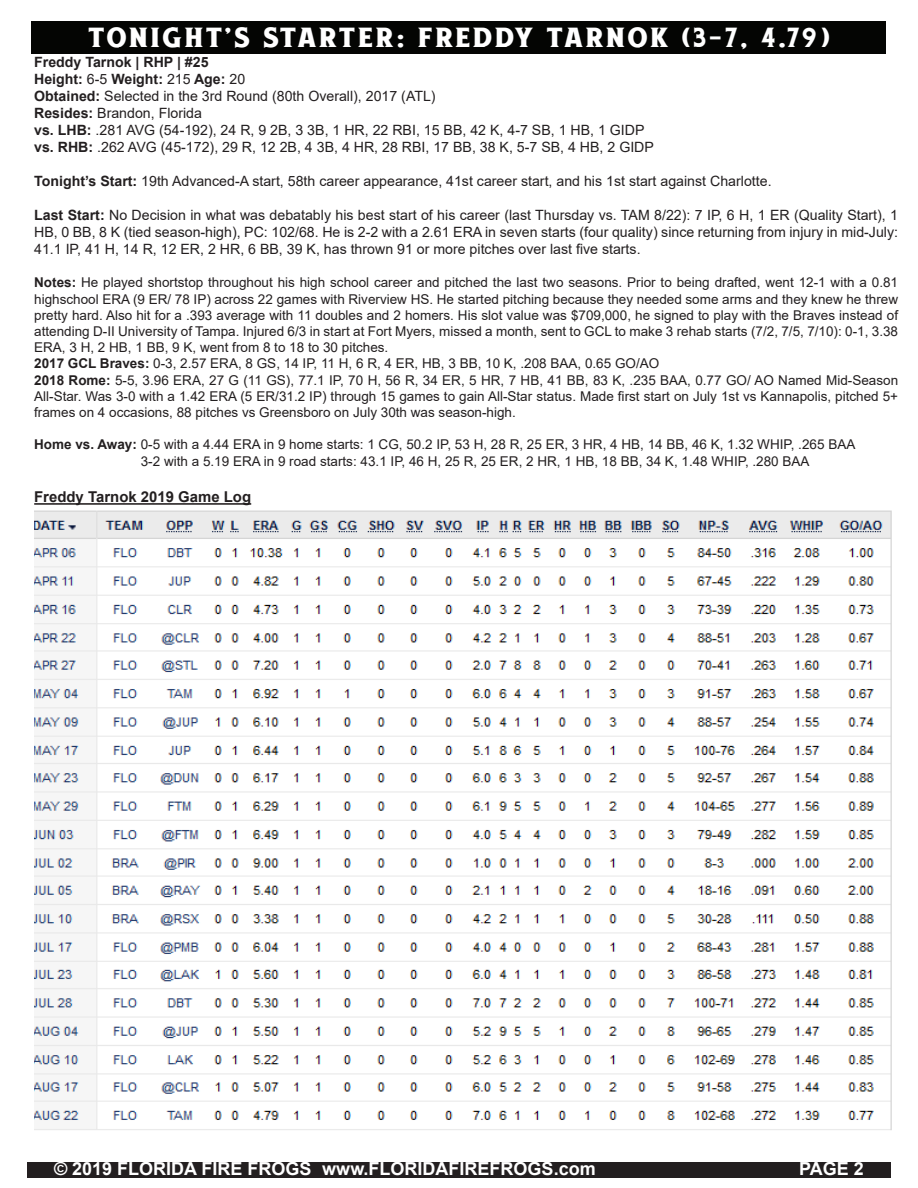
<style>
.page{position:relative;width:918px;height:1188px;background:#fff}
.page>*{position:absolute;margin:0;border:0;box-sizing:border-box;transform-origin:0 0}
.t1{font:37.5px "Fire Frogs";letter-spacing:.075em;color:#fff}
.t2{font:700 18px "Arial";color:#fff}
.t3{font:700 14.85px "Arial";color:#231f20}
.t4{font:14.1px/17px "Arial";color:#231f20;text-align:justify}
.t5{font:700 14.1px "Arial";color:#231f20}
.t6{font:13.5px/16.2px "Arial";color:#231f20;text-align:justify}
.s1{font-weight:400}
.s2{font-weight:700}
</style>
<div class="page">
<div style="left:27px;top:1162px;width:864px;height:16px;background:#231f20"></div>
<div style="left:32px;top:21px;width:854px;height:33px;background:#040503"></div>
<hr style="left:34px;top:503px;width:217px;height:2px;background:#231f20">
<img style="left:34px;top:510px;width:858px;height:620px">
<p class="t1" style="left:89px;top:24px;width:742px">Tonight’s Starter: Freddy Tarnok (3-7, 4.79)</p>
<p class="t5" style="left:34px;top:52px;width:176px">Freddy Tarnok | RHP | #25</p>
<p class="t5" style="left:34px;top:69px;width:213px">Height: <span class="s1">6-5</span> Weight: <span class="s1">215</span> Age: <span class="s1">20</span></p>
<p class="t4" style="left:34px;top:88px;width:403px"><span class="s2">Obtained:</span> Selected in the 3rd Round (80th Overall), 2017 (ATL)</p>
<p class="t4" style="left:34px;top:105px;width:169px"><span class="s2">Resides:</span> Brandon, Florida</p>
<p class="t4" style="left:34px;top:122px;width:612px"><span class="s2">vs. LHB:</span> .281 AVG (54-192), 24 R, 9 2B, 3 3B, 1 HR, 22 RBI, 15 BB, 42 K, 4-7 SB, 1 HB, 1 GIDP</p>
<p class="t4" style="left:34px;top:139px;width:621px"><span class="s2">vs. RHB:</span> .262 AVG (45-172), 29 R, 12 2B, 4 3B, 4 HR, 28 RBI, 17 BB, 38 K, 5-7 SB, 4 HB, 2 GIDP</p>
<p class="t4" style="left:34px;top:173px;width:739px"><span class="s2">Tonight’s Start:</span> 19th Advanced-A start, 58th career appearance, 41st career start, and his 1st start against Charlotte.</p>
<p class="t4" style="left:34px;top:207px;width:865px"><span class="s2">Last Start:</span> No Decision in what was debatably his best start of his career (last Thursday vs. TAM 8/22): 7 IP, 6 H, 1 ER (Quality Start), 1<br>HB, 0 BB, 8 K (tied season-high), PC: 102/68. He is 2-2 with a 2.61 ERA in seven starts (four quality) since returning from injury in mid-July:<br>41.1 IP, 41 H, 14 R, 12 ER, 2 HR, 6 BB, 39 K, has thrown 91 or more pitches over last five starts.</p>
<p class="t6" style="left:34px;top:274px;width:865px"><span class="s2">Notes:</span> He played shortstop throughout his high school career and pitched the last two seasons. Prior to being drafted, went 12-1 with a 0.81 highschool ERA (9 ER/ 78 IP) across 22 games with Riverview HS. He started pitching because they needed some arms and they knew he threw pretty hard. Also hit for a .393 average with 11 doubles and 2 homers. His slot value was $709,000, he signed to play with the Braves instead of attending D-II University of Tampa. Injured 6/3 in start at Fort Myers, missed a month, sent to GCL to make 3 rehab starts (7/2, 7/5, 7/10): 0-1, 3.38<br>ERA, 3 H, 2 HB, 1 BB, 9 K, went from 8 to 18 to 30 pitches.</p>
<p class="t6" style="left:34px;top:355px;width:627px"><span class="s2">2017 GCL Braves:</span> 0-3, 2.57 ERA, 8 GS, 14 IP, 11 H, 6 R, 4 ER, HB, 3 BB, 10 K, .208 BAA, 0.65 GO/AO</p>
<p class="t6" style="left:34px;top:372px;width:866px"><span class="s2">2018 Rome:</span> 5-5, 3.96 ERA, 27 G (11 GS), 77.1 IP, 70 H, 56 R, 34 ER, 5 HR, 7 HB, 41 BB, 83 K, .235 BAA, 0.77 GO/ AO Named Mid-Season All-Star. Was 3-0 with a 1.42 ERA (5 ER/31.2 IP) through 15 games to gain All-Star status. Made first start on July 1st vs Kannapolis, pitched 5+ frames on 4 occasions, 88 pitches vs Greensboro on July 30th was season-high.</p>
<p class="t6" style="left:141px;top:436px;width:716px;text-indent:-107px"><span class="s2">Home vs. Away:</span> 0-5 with a 4.44 ERA in 9 home starts: 1 CG, 50.2 IP, 53 H, 28 R, 25 ER, 3 HR, 4 HB, 14 BB, 46 K, 1.32 WHIP, .265 BAA<br>3-2 with a 5.19 ERA in 9 road starts: 43.1 IP, 46 H, 25 R, 25 ER, 2 HR, 1 HB, 18 BB, 34 K, 1.48 WHIP, .280 BAA</p>
<p class="t3" style="left:34px;top:487px;width:219px">Freddy Tarnok 2019 Game Log</p>
<h2 class="t2" style="left:54px;top:1156px;width:543px">© 2019 FLORIDA FIRE FROGS www.FLORIDAFIREFROGS.com</h2>
<h2 class="t2" style="left:799px;top:1156px;width:66px">PAGE 2</h2>
</div>
